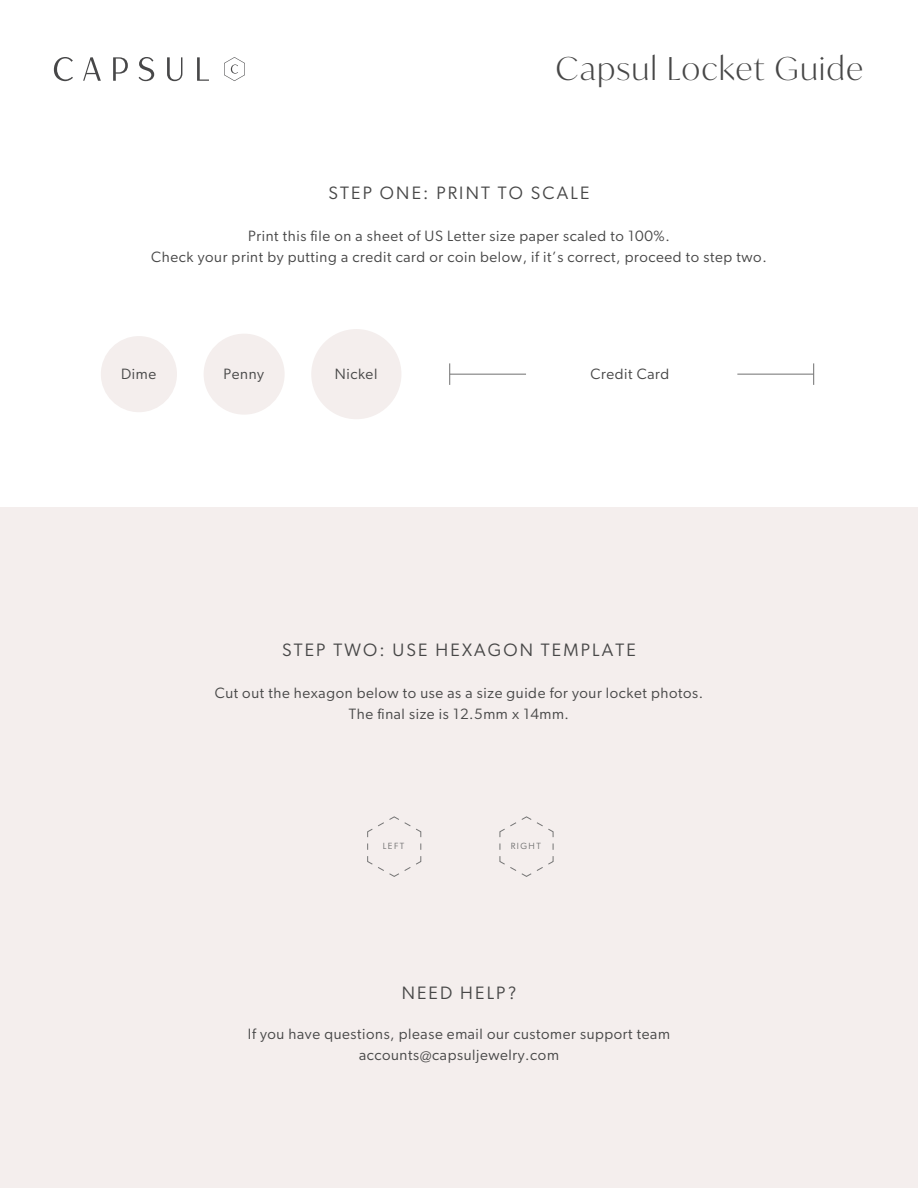
<style>
.page{position:relative;width:918px;height:1188px;background:#fff}
.page>*{position:absolute;margin:0;border:0;box-sizing:border-box;transform-origin:0 0}
.t1{font:300 31.5px "Ivy Mode";letter-spacing:.055em;color:#474747}
.t2{font:18px "Gibson";letter-spacing:.12em;color:#474747}
.t3{font:15px/21px "Gibson";letter-spacing:.04em;color:#474747;text-align:center}
.t4{font:9px "Gibson";letter-spacing:.16em;color:#707070}
</style>
<div class="page">
<div style="left:0;top:507px;width:918px;height:681px;background:#f4eeed"></div>
<svg style="left:54px;top:57px;width:155px;height:24px"></svg>
<svg style="left:224px;top:57px;width:21px;height:24px"></svg>
<div style="left:101px;top:336px;width:76px;height:76px;background:#f4eeed;border-radius:50%"></div>
<div style="left:204px;top:334px;width:81px;height:81px;background:#f4eeed;border-radius:50%"></div>
<div style="left:311px;top:329px;width:90px;height:90px;background:#f4eeed;border-radius:50%"></div>
<hr style="left:737px;top:374px;width:77px;height:1px;background:#707070">
<svg style="left:813px;top:363px;width:1px;height:22px"></svg>
<hr style="left:450px;top:374px;width:76px;height:1px;background:#707070">
<svg style="left:449px;top:363px;width:1px;height:22px"></svg>
<svg style="left:367px;top:816px;width:55px;height:61px"></svg>
<svg style="left:499px;top:816px;width:55px;height:61px"></svg>
<h1 class="t1" style="left:556px;top:47px;width:308px">Capsul Locket Guide</h1>
<p class="t2" style="left:329px;top:182px;width:262px">STEP ONE: PRINT TO SCALE</p>
<p class="t3" style="left:151px;top:225px;width:617px">Print this file on a sheet of US Letter size paper scaled to 100%.<br>Check your print by putting a credit card or coin below, if it’s correct, proceed to step two.</p>
<p class="t3" style="left:121px;top:363px;width:37px">Dime</p>
<p class="t3" style="left:224px;top:363px;width:42px">Penny</p>
<p class="t3" style="left:335px;top:363px;width:44px">Nickel</p>
<p class="t3" style="left:590px;top:363px;width:80px">Credit Card</p>
<p class="t2" style="left:282px;top:639px;width:355px">STEP TWO: USE HEXAGON TEMPLATE</p>
<p class="t3" style="left:215px;top:683px;width:490px">Cut out the hexagon below to use as a size guide for your locket photos.<br>The final size is 12.5mm x 14mm.</p>
<p class="t4" style="left:383px;top:841px;width:23px">LEFT</p>
<p class="t4" style="left:511px;top:841px;width:32px">RIGHT</p>
<p class="t2" style="left:402px;top:982px;width:116px">NEED HELP?</p>
<p class="t3" style="left:248px;top:1023px;width:424px">If you have questions, please email our customer support team accounts@capsuljewelry.com</p>
</div>
